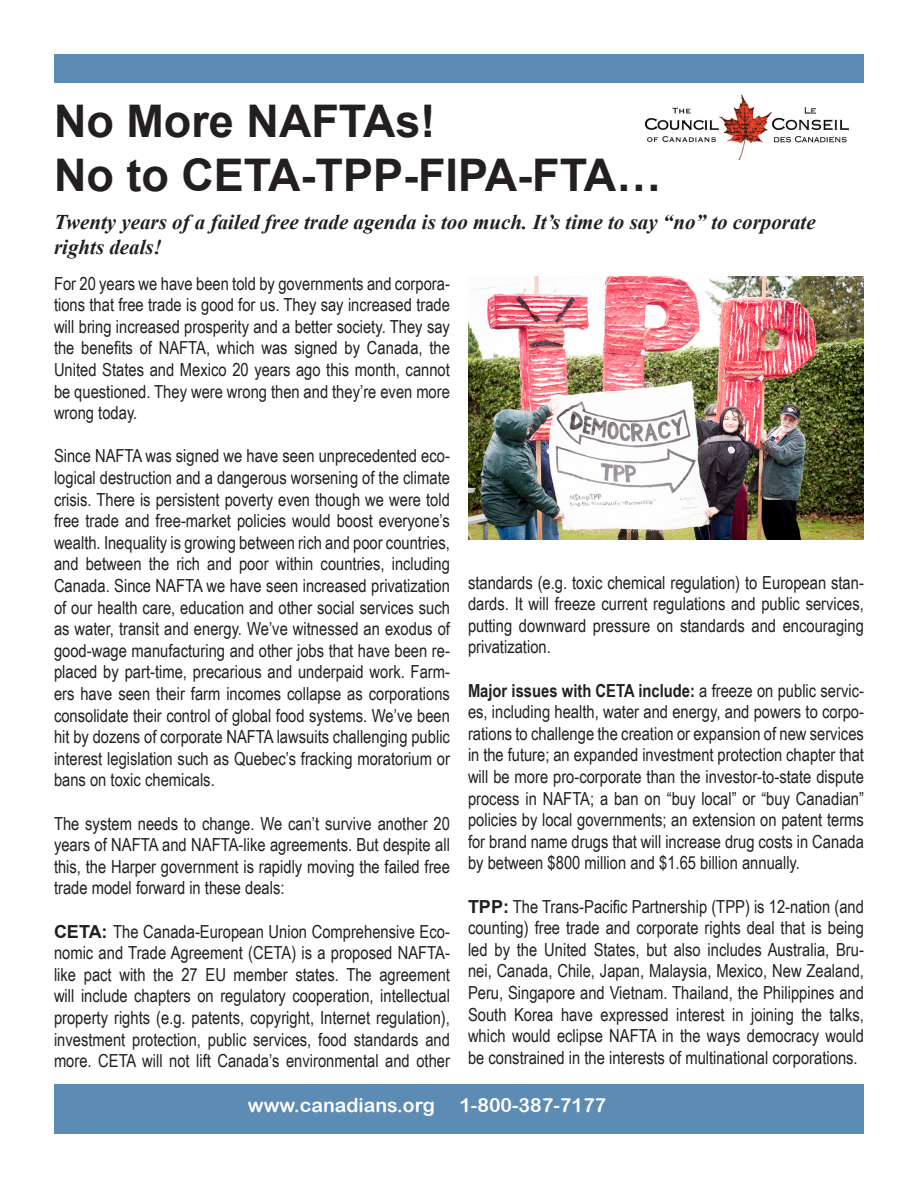
<style>
.page{position:relative;width:918px;height:1188px;background:#fff}
.page>*{position:absolute;margin:0;border:0;box-sizing:border-box;transform-origin:0 0}
.t1{font:700 45px "Arial";color:#231f20}
.t2{font:italic 700 21px/25.2px "Times New Roman";color:#231f20}
.t3{font:19.5px "Arial Rounded MT Bold";color:#fff}
.t4{font:18px/21.6px "Arial Narrow";color:#231f20;text-align:justify}
.s1{font-family:"Arial";font-weight:700}
.s2{font-weight:700}
</style>
<div class="page">
<div style="left:54px;top:54px;width:810px;height:28px;background:#5c8bb4"></div>
<img style="left:468px;top:276px;width:396px;height:264px">
<img style="left:644px;top:94px;width:205px;height:65px">
<div style="left:54px;top:1084px;width:810px;height:50px;background:#5c8bb4"></div>
<p class="t1" style="left:54px;top:91px;width:383px">No More NAFTAs!</p>
<p class="t1" style="left:54px;top:145px;width:609px">No to CETA-TPP-FIPA-FTA…</p>
<p class="t2" style="left:54px;top:208px;width:763px">Twenty years of a failed free trade agenda is too much. It’s time to say “no” to corporate rights deals!</p>
<p class="t4" style="left:54px;top:272px;width:398px">For 20 years we have been told by governments and corpora&shy;tions that free trade is good for us. They say increased trade will bring increased prosperity and a better society. They say the benefits of NAFTA, which was signed by Canada, the United States and Mexico 20 years ago this month, cannot be questioned. They were wrong then and they’re even more wrong today.</p>
<p class="t4" style="left:54px;top:445px;width:398px">Since NAFTA was signed we have seen unprecedented eco&shy;logical destruction and a dangerous worsening of the climate crisis. There is persistent poverty even though we were told free trade and free-market policies would boost everyone’s wealth. Inequality is growing between rich and poor countries, and between the rich and poor within countries, including Canada. Since NAFTA we have seen increased privatization of our health care, education and other social services such as water, transit and energy. We’ve witnessed an exodus of good-wage manufacturing and other jobs that have been re&shy;placed by part-time, precarious and underpaid work. Farm&shy;ers have seen their farm incomes collapse as corporations consolidate their control of global food systems. We’ve been hit by dozens of corporate NAFTA lawsuits challenging public interest legislation such as Quebec’s fracking moratorium or bans on toxic chemicals.</p>
<p class="t4" style="left:54px;top:812px;width:398px">The system needs to change. We can’t survive another 20 years of NAFTA and NAFTA-like agreements. But despite all this, the Harper government is rapidly moving the failed free trade model forward in these deals:</p>
<p class="t4" style="left:54px;top:920px;width:398px"><span class="s1">CETA:</span> The Canada-European Union Comprehensive Eco&shy;nomic and Trade Agreement (CETA) is a proposed NAFTA&shy;like pact with the 27 EU member states. The agreement will include chapters on regulatory cooperation, intellectual property rights (e.g. patents, copyright, Internet regulation), investment protection, public services, food standards and more. CETA will not lift Canada’s environmental and other</p>
<p class="t4" style="left:468px;top:571px;width:398px">standards (e.g. toxic chemical regulation) to European stan&shy;dards. It will freeze current regulations and public services, putting downward pressure on standards and encouraging privatization.</p>
<p class="t4" style="left:468px;top:679px;width:398px"><span class="s2">Major issues with CETA include:</span> a freeze on public servic&shy;es, including health, water and energy, and powers to corpo&shy;rations to challenge the creation or expansion of new services in the future; an expanded investment protection chapter that will be more pro-corporate than the investor-to-state dispute process in NAFTA; a ban on “buy local” or “buy Canadian” policies by local governments; an extension on patent terms for brand name drugs that will increase drug costs in Canada by between $800 million and $1.65 billion annually.</p>
<p class="t4" style="left:468px;top:895px;width:398px"><span class="s1">TPP:</span> The Trans-Pacific Partnership (TPP) is 12-nation (and counting) free trade and corporate rights deal that is being led by the United States, but also includes Australia, Bru&shy;nei, Canada, Chile, Japan, Malaysia, Mexico, New Zealand, Peru, Singapore and Vietnam. Thailand, the Philippines and South Korea have expressed interest in joining the talks, which would eclipse NAFTA in the ways democracy would be constrained in the interests of multinational corporations.</p>
<p class="t3" style="left:248px;top:1093px;width:189px">www.canadians.org</p>
<p class="t3" style="left:459px;top:1093px;width:148px">1-800-387-7177</p>
</div>
